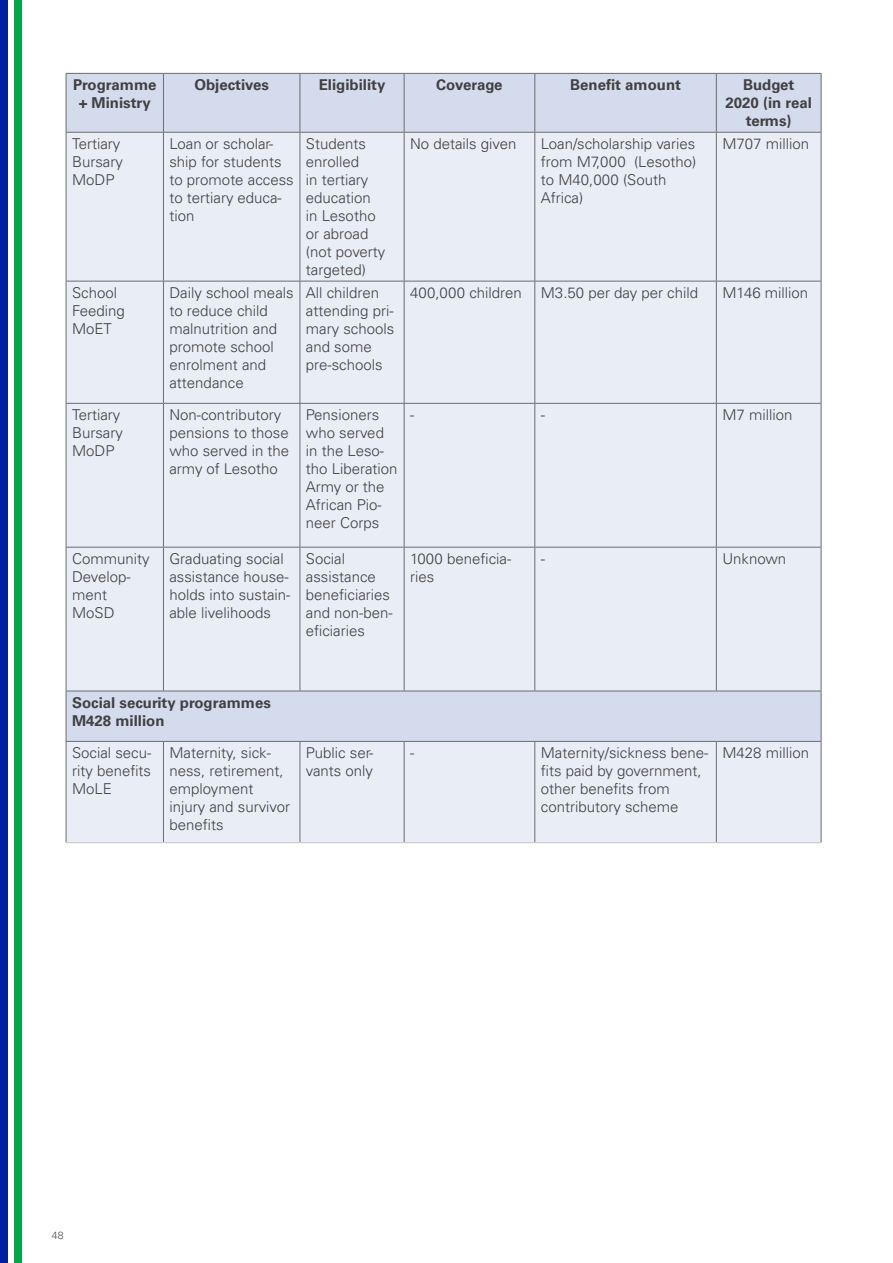
<style>
.page{position:relative;width:893px;height:1263px;background:#fff}
.page>*{position:absolute;margin:0;border:0;box-sizing:border-box;transform-origin:0 0}
.t1{font:300 15px/18px "Univers LT Pro 45";color:#414042}
.t2{font:700 15px/18px "Univers LT Pro 65";color:#414042;text-align:center}
.t3{font:700 15px "Univers LT Pro 65";letter-spacing:-.02em;color:#414042}
.t4{font:300 10.5px "Univers LT Pro 45";color:#4d4d4f}
</style>
<div class="page">
<div style="left:15px;top:0;width:7px;height:1263px;background:#00a648"></div>
<div style="left:0;top:0;width:7px;height:1263px;background:#00219e"></div>
<div style="left:67px;top:74px;width:754px;height:58px;background:#d4dbec"></div>
<svg style="left:67px;top:133px;width:754px;height:709px;background:#e6ebf4"></svg>
<hr style="left:163px;top:74px;width:1px;height:58px;background:#6a6c6e">
<hr style="left:300px;top:74px;width:1px;height:58px;background:#6a6c6e">
<hr style="left:404px;top:74px;width:1px;height:58px;background:#6a6c6e">
<hr style="left:534px;top:74px;width:1px;height:58px;background:#6a6c6e">
<hr style="left:716px;top:74px;width:1px;height:58px;background:#6a6c6e">
<hr style="left:66px;top:132px;width:97px;height:1px;background:#6a6c6e">
<hr style="left:163px;top:132px;width:137px;height:1px;background:#6a6c6e">
<hr style="left:163px;top:133px;width:1px;height:148px;background:#6a6c6e">
<hr style="left:300px;top:132px;width:104px;height:1px;background:#6a6c6e">
<hr style="left:300px;top:133px;width:1px;height:148px;background:#6a6c6e">
<hr style="left:404px;top:132px;width:131px;height:1px;background:#6a6c6e">
<hr style="left:404px;top:133px;width:1px;height:148px;background:#6a6c6e">
<hr style="left:535px;top:132px;width:181px;height:1px;background:#6a6c6e">
<hr style="left:534px;top:133px;width:1px;height:148px;background:#6a6c6e">
<hr style="left:716px;top:132px;width:105px;height:1px;background:#6a6c6e">
<hr style="left:716px;top:133px;width:1px;height:148px;background:#6a6c6e">
<hr style="left:66px;top:281px;width:97px;height:1px;background:#6a6c6e">
<hr style="left:163px;top:281px;width:137px;height:1px;background:#6a6c6e">
<hr style="left:163px;top:281px;width:1px;height:122px;background:#6a6c6e">
<hr style="left:300px;top:281px;width:104px;height:1px;background:#6a6c6e">
<hr style="left:300px;top:281px;width:1px;height:122px;background:#6a6c6e">
<hr style="left:404px;top:281px;width:131px;height:1px;background:#6a6c6e">
<hr style="left:404px;top:281px;width:1px;height:122px;background:#6a6c6e">
<hr style="left:535px;top:281px;width:181px;height:1px;background:#6a6c6e">
<hr style="left:534px;top:281px;width:1px;height:122px;background:#6a6c6e">
<hr style="left:716px;top:281px;width:105px;height:1px;background:#6a6c6e">
<hr style="left:716px;top:281px;width:1px;height:122px;background:#6a6c6e">
<hr style="left:66px;top:403px;width:97px;height:1px;background:#6a6c6e">
<hr style="left:163px;top:403px;width:137px;height:1px;background:#6a6c6e">
<hr style="left:163px;top:404px;width:1px;height:143px;background:#6a6c6e">
<hr style="left:300px;top:403px;width:104px;height:1px;background:#6a6c6e">
<hr style="left:300px;top:404px;width:1px;height:143px;background:#6a6c6e">
<hr style="left:404px;top:403px;width:131px;height:1px;background:#6a6c6e">
<hr style="left:404px;top:404px;width:1px;height:143px;background:#6a6c6e">
<hr style="left:535px;top:403px;width:181px;height:1px;background:#6a6c6e">
<hr style="left:534px;top:404px;width:1px;height:143px;background:#6a6c6e">
<hr style="left:716px;top:403px;width:105px;height:1px;background:#6a6c6e">
<hr style="left:716px;top:404px;width:1px;height:143px;background:#6a6c6e">
<hr style="left:66px;top:547px;width:97px;height:1px;background:#6a6c6e">
<hr style="left:163px;top:547px;width:137px;height:1px;background:#6a6c6e">
<hr style="left:163px;top:547px;width:1px;height:144px;background:#6a6c6e">
<hr style="left:300px;top:547px;width:104px;height:1px;background:#6a6c6e">
<hr style="left:300px;top:547px;width:1px;height:144px;background:#6a6c6e">
<hr style="left:404px;top:547px;width:131px;height:1px;background:#6a6c6e">
<hr style="left:404px;top:547px;width:1px;height:144px;background:#6a6c6e">
<hr style="left:535px;top:547px;width:181px;height:1px;background:#6a6c6e">
<hr style="left:534px;top:547px;width:1px;height:144px;background:#6a6c6e">
<hr style="left:716px;top:547px;width:105px;height:1px;background:#6a6c6e">
<hr style="left:716px;top:547px;width:1px;height:144px;background:#6a6c6e">
<hr style="left:66px;top:691px;width:97px;height:1px;background:#6a6c6e">
<hr style="left:163px;top:691px;width:137px;height:1px;background:#6a6c6e">
<hr style="left:300px;top:691px;width:104px;height:1px;background:#6a6c6e">
<hr style="left:404px;top:691px;width:131px;height:1px;background:#6a6c6e">
<hr style="left:535px;top:691px;width:181px;height:1px;background:#6a6c6e">
<hr style="left:716px;top:691px;width:105px;height:1px;background:#6a6c6e">
<hr style="left:66px;top:741px;width:97px;height:1px;background:#6a6c6e">
<hr style="left:163px;top:741px;width:137px;height:1px;background:#6a6c6e">
<hr style="left:163px;top:742px;width:1px;height:100px;background:#6a6c6e">
<hr style="left:300px;top:741px;width:104px;height:1px;background:#6a6c6e">
<hr style="left:300px;top:742px;width:1px;height:100px;background:#6a6c6e">
<hr style="left:404px;top:741px;width:131px;height:1px;background:#6a6c6e">
<hr style="left:404px;top:742px;width:1px;height:100px;background:#6a6c6e">
<hr style="left:535px;top:741px;width:181px;height:1px;background:#6a6c6e">
<hr style="left:534px;top:742px;width:1px;height:100px;background:#6a6c6e">
<hr style="left:716px;top:741px;width:105px;height:1px;background:#6a6c6e">
<hr style="left:716px;top:742px;width:1px;height:100px;background:#6a6c6e">
<hr style="left:66px;top:133px;width:1px;height:148px;background:#6a6c6e">
<hr style="left:821px;top:133px;width:1px;height:148px;background:#6a6c6e">
<hr style="left:66px;top:281px;width:1px;height:122px;background:#6a6c6e">
<hr style="left:821px;top:281px;width:1px;height:122px;background:#6a6c6e">
<hr style="left:66px;top:404px;width:1px;height:143px;background:#6a6c6e">
<hr style="left:821px;top:404px;width:1px;height:143px;background:#6a6c6e">
<hr style="left:66px;top:547px;width:1px;height:144px;background:#6a6c6e">
<hr style="left:821px;top:547px;width:1px;height:144px;background:#6a6c6e">
<hr style="left:66px;top:742px;width:1px;height:100px;background:#6a6c6e">
<hr style="left:821px;top:742px;width:1px;height:100px;background:#6a6c6e">
<hr style="left:66px;top:74px;width:1px;height:58px;background:#6a6c6e">
<hr style="left:66px;top:73px;width:97px;height:1px;background:#6a6c6e">
<hr style="left:163px;top:73px;width:137px;height:1px;background:#6a6c6e">
<hr style="left:300px;top:73px;width:104px;height:1px;background:#6a6c6e">
<hr style="left:404px;top:73px;width:131px;height:1px;background:#6a6c6e">
<hr style="left:535px;top:73px;width:181px;height:1px;background:#6a6c6e">
<hr style="left:716px;top:73px;width:105px;height:1px;background:#6a6c6e">
<hr style="left:821px;top:74px;width:1px;height:58px;background:#6a6c6e">
<hr style="left:66px;top:842px;width:97px;height:1px;background:#c5c4c4">
<hr style="left:163px;top:842px;width:137px;height:1px;background:#c5c4c4">
<hr style="left:300px;top:842px;width:104px;height:1px;background:#c5c4c4">
<hr style="left:404px;top:842px;width:131px;height:1px;background:#c5c4c4">
<hr style="left:535px;top:842px;width:181px;height:1px;background:#c5c4c4">
<hr style="left:716px;top:842px;width:105px;height:1px;background:#c5c4c4">
<hr style="left:66px;top:691px;width:1px;height:50px;background:#6a6c6e">
<hr style="left:821px;top:691px;width:1px;height:50px;background:#6a6c6e">
<p class="t2" style="left:73px;top:75px;width:85px">Programme + Ministry</p>
<p class="t2" style="left:194px;top:75px;width:76px">Objectives</p>
<p class="t2" style="left:319px;top:75px;width:68px">Eligibility</p>
<p class="t3" style="left:436px;top:74px;width:68px">Coverage</p>
<p class="t2" style="left:570px;top:75px;width:112px">Benefit amount</p>
<p class="t2" style="left:726px;top:75px;width:88px">Budget<br>2020 (in real terms)</p>
<p class="t1" style="left:72px;top:134px;width:52px">Tertiary<br>Bursary<br>MoDP</p>
<p class="t1" style="left:169px;top:134px;width:126px">Loan or scholar&shy;ship for students to promote access to tertiary educa&shy;tion</p>
<p class="t1" style="left:306px;top:134px;width:81px">Students enrolled<br>in tertiary education in Lesotho or abroad (not poverty targeted)</p>
<p class="t1" style="left:410px;top:134px;width:108px">No details given</p>
<p class="t1" style="left:541px;top:134px;width:157px">Loan/scholarship varies from M7,000 (Lesotho) to M40,000 (South<br>Africa)</p>
<p class="t1" style="left:722px;top:134px;width:88px">M707 million</p>
<p class="t1" style="left:72px;top:283px;width:54px">School<br>Feeding<br>MoET</p>
<p class="t1" style="left:169px;top:283px;width:126px">Daily school meals to reduce child malnutrition and promote school enrolment and attendance</p>
<p class="t1" style="left:306px;top:283px;width:90px">All children attending pri&shy;mary schools and some pre-schools</p>
<p class="t1" style="left:410px;top:283px;width:113px">400,000 children</p>
<p class="t1" style="left:541px;top:283px;width:159px">M3.50 per day per child</p>
<p class="t1" style="left:722px;top:283px;width:87px">M146 million</p>
<p class="t1" style="left:72px;top:405px;width:52px">Tertiary<br>Bursary<br>MoDP</p>
<p class="t1" style="left:169px;top:405px;width:121px">Non-contributory pensions to those who served in the army of Lesotho</p>
<p class="t1" style="left:306px;top:405px;width:93px">Pensioners who served in the Leso&shy;tho Liberation<br>Army or the<br>African Pio&shy;neer Corps</p>
<p class="t1" style="left:410px;top:405px;width:6px">-</p>
<p class="t1" style="left:541px;top:405px;width:6px">-</p>
<p class="t1" style="left:722px;top:405px;width:72px">M7 million</p>
<p class="t1" style="left:72px;top:549px;width:79px">Community<br>Develop&shy;ment<br>MoSD</p>
<p class="t1" style="left:169px;top:549px;width:122px">Graduating social assistance house&shy;holds into sustain&shy;able livelihoods</p>
<p class="t1" style="left:306px;top:549px;width:88px">Social assistance beneficiaries and non-ben&shy;eficiaries</p>
<p class="t1" style="left:410px;top:549px;width:103px">1000 beneficia&shy;ries</p>
<p class="t1" style="left:541px;top:549px;width:6px">-</p>
<p class="t1" style="left:722px;top:549px;width:65px">Unknown</p>
<p class="t2" style="left:72px;top:693px;width:200px;text-align:left">Social security programmes<br>M428 million</p>
<p class="t1" style="left:72px;top:743px;width:81px;text-align:justify">Social secu&shy;rity benefits MoLE</p>
<p class="t1" style="left:169px;top:743px;width:122px">Maternity, sick&shy;ness, retirement, employment injury and survivor benefits</p>
<p class="t1" style="left:306px;top:743px;width:69px">Public ser&shy;vants only</p>
<p class="t1" style="left:410px;top:743px;width:6px">-</p>
<p class="t1" style="left:541px;top:743px;width:169px">Maternity/sickness bene&shy;fits paid by government, other benefits from contributory scheme</p>
<p class="t1" style="left:722px;top:743px;width:88px">M428 million</p>
<p class="t4" style="left:52px;top:1228px;width:13px">48</p>
</div>
